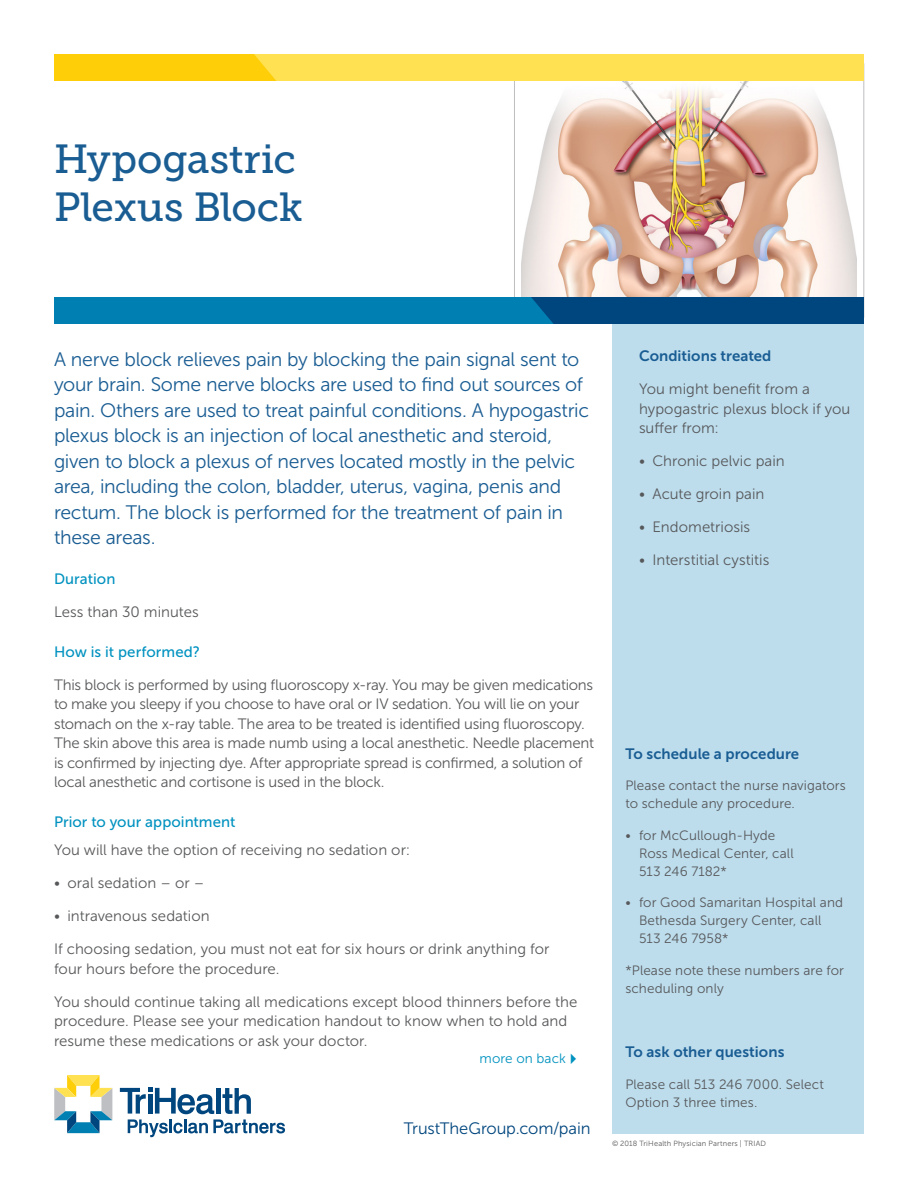
<style>
.page{position:relative;width:918px;height:1188px;background:#fff}
.page>*{position:absolute;margin:0;border:0;box-sizing:border-box;transform-origin:0 0}
.HEAD{font:40.5px/48px "Museo Slab 500";letter-spacing:-.005em;color:#1a5d93}
.Intro_text_-_dark_bl{font:19.5px/25.5px "Museo Sans 300";letter-spacing:-.015em;color:#1a5d93}
.t1{font:16.5px "Museo Sans 300";letter-spacing:-.005em;color:#00467e}
.BT{font:15px/19.5px "Museo Sans 300";letter-spacing:-.01em;color:#57585a}
.BT-2{font:15px "Museo Sans 700";letter-spacing:.005em;color:#1a5d93}
.subhead-brt_blue{font:15px "Museo Sans 500";letter-spacing:.005em;color:#0092c0}
.t2{font:13.5px/18px "Museo Sans 300";letter-spacing:.005em;color:#57585a}
.t3{font:13.5px "Museo Sans 300";letter-spacing:.01em;color:#0092c0}
.t4{font:7.5px "Museo Sans 300";letter-spacing:.02em;color:#57585a}
</style>
<div class="page">
<div style="left:612px;top:324px;width:252px;height:810px;background:#bddded"></div>
<svg style="left:120px;top:1088px;width:165px;height:49px"></svg>
<svg style="left:54px;top:1075px;width:58px;height:58px"></svg>
<img style="left:522px;top:81px;width:334px;height:216px">
<div style="left:104px;top:54px;width:760px;height:27px;background:#ffe152"></div>
<div style="left:54px;top:54px;width:222px;height:27px;background:#fece08"></div>
<div style="left:54px;top:297px;width:637px;height:27px;background:#007fb2"></div>
<div style="left:531px;top:297px;width:333px;height:27px;background:#00467e"></div>
<p class="HEAD" style="left:54px;top:136px;width:250px">Hypogastric<br>Plexus Block</p>
<p class="Intro_text_-_dark_bl" style="left:54px;top:346px;width:537px">A nerve block relieves pain by blocking the pain signal sent to your brain. Some nerve blocks are used to find out sources of pain. Others are used to treat painful conditions. A hypogastric plexus block is an injection of local anesthetic and steroid, given to block a plexus of nerves located mostly in the pelvic area, including the colon, bladder, uterus, vagina, penis and rectum. The block is performed for the treatment of pain in these areas.</p>
<p class="subhead-brt_blue" style="left:54px;top:571px;width:63px">Duration</p>
<p class="BT" style="left:54px;top:602px;width:146px">Less than 30 minutes</p>
<p class="subhead-brt_blue" style="left:54px;top:643px;width:148px">How is it performed?</p>
<p class="BT" style="left:54px;top:675px;width:542px">This block is performed by using fluoroscopy x-ray. You may be given medications to make you sleepy if you choose to have oral or IV sedation. You will lie on your stomach on the x-ray table. The area to be treated is identified using fluoroscopy.<br>The skin above this area is made numb using a local anesthetic. Needle placement is confirmed by injecting dye. After appropriate spread is confirmed, a solution of local anesthetic and cortisone is used in the block.</p>
<p class="subhead-brt_blue" style="left:54px;top:814px;width:183px">Prior to your appointment</p>
<p class="BT" style="left:54px;top:841px;width:358px">You will have the option of receiving no sedation or:</p>
<p class="BT" style="left:54px;top:874px;width:152px">• oral sedation – or –</p>
<p class="BT" style="left:54px;top:907px;width:157px">• intravenous sedation</p>
<p class="BT" style="left:54px;top:940px;width:497px">If choosing sedation, you must not eat for six hours or drink anything for four hours before the procedure.</p>
<p class="BT" style="left:54px;top:992px;width:525px">You should continue taking all medications except blood thinners before the procedure. Please see your medication handout to know when to hold and resume these medications or ask your doctor.</p>
<p class="t3" style="left:480px;top:1051px;width:103px">more on back✔</p>
<p class="t1" style="left:404px;top:1119px;width:188px">TrustTheGroup.com/pain</p>
<p class="BT-2" style="left:639px;top:348px;width:134px">Conditions treated</p>
<p class="BT" style="left:639px;top:380px;width:213px">You might benefit from a hypogastric plexus block if you suffer from:</p>
<p class="BT" style="left:639px;top:452px;width:147px">• Chronic pelvic pain</p>
<p class="BT" style="left:639px;top:485px;width:127px">• Acute groin pain</p>
<p class="BT" style="left:639px;top:518px;width:113px">• Endometriosis</p>
<p class="BT" style="left:639px;top:551px;width:132px">• Interstitial cystitis</p>
<p class="BT-2" style="left:626px;top:745px;width:175px">To schedule a procedure</p>
<p class="t2" style="left:626px;top:777px;width:222px">Please contact the nurse navigators to schedule any procedure.</p>
<p class="t2" style="left:639px;top:826px;width:156px;text-indent:-14px">• for McCullough-Hyde<br>Ross Medical Center, call<br>513 246 7182*</p>
<p class="t2" style="left:639px;top:894px;width:206px;text-indent:-14px">• for Good Samaritan Hospital and<br>Bethesda Surgery Center, call<br>513 246 7958*</p>
<p class="t2" style="left:626px;top:961px;width:220px">*Please note these numbers are for scheduling only</p>
<p class="BT-2" style="left:626px;top:1044px;width:160px">To ask other questions</p>
<p class="t2" style="left:626px;top:1075px;width:200px">Please call 513 246 7000. Select<br>Option 3 three times.</p>
<p class="t4" style="left:612px;top:1140px;width:156px">© 2018 TriHealth Physician Partners | TRIAD</p>
</div>
